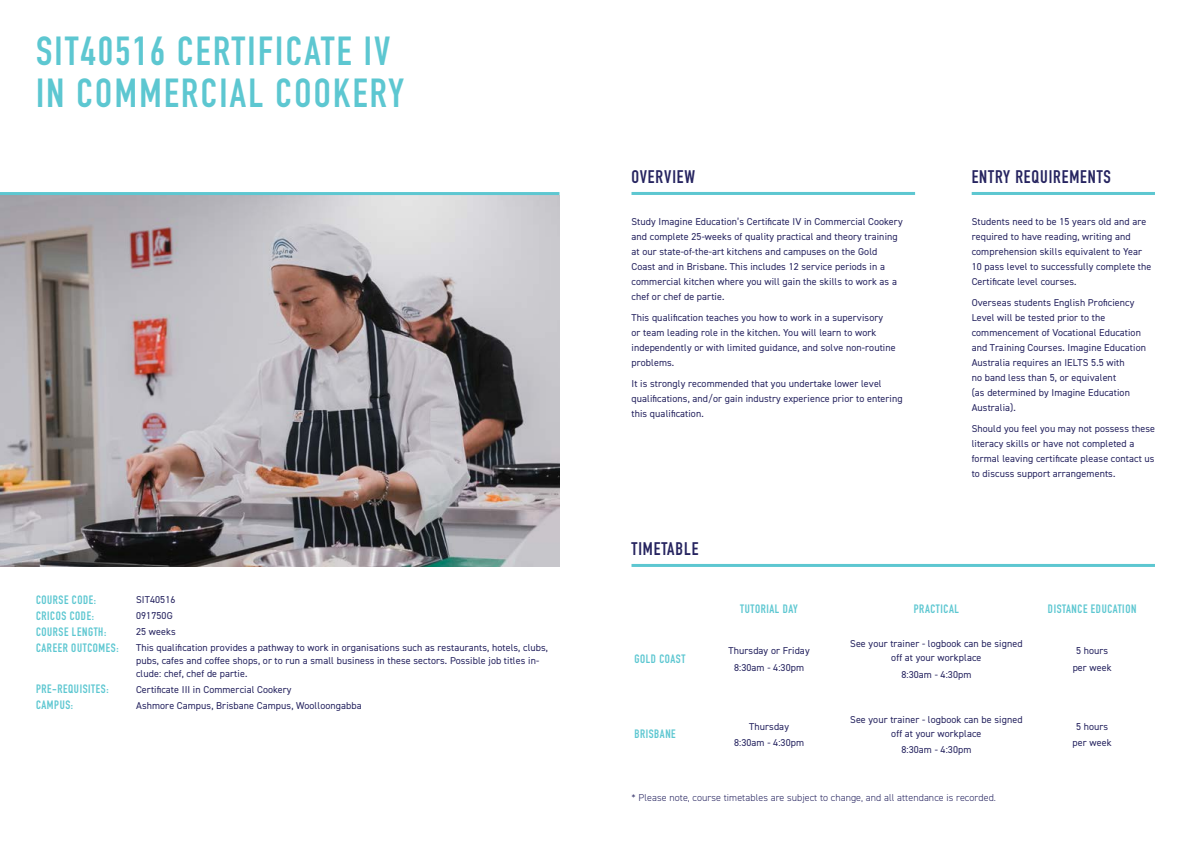
<style>
.page{position:relative;width:1191px;height:842px;background:#fff}
.page>*{position:absolute;margin:0;border:0;box-sizing:border-box;transform-origin:0 0}
.t1{font:700 40px/42px "DIN Condensed";letter-spacing:.06em;color:#5dc7d1}
.t2{font:700 18px "DIN Condensed";letter-spacing:.05em;color:#262460}
.t3{font:700 12px/15.8px "DIN Condensed";letter-spacing:.05em;color:#5dc7d1}
.t4{font:10px/15px "DIN2014";letter-spacing:.01em;color:#262460}
.t5{font:300 10px "DIN2014";letter-spacing:.01em;color:#262460}
</style>
<div class="page">
<img style="left:0;top:195px;width:559px;height:371px">
<hr style="left:0;top:192px;width:559px;height:3px;background:#5dc7d1">
<hr style="left:631px;top:564px;width:524px;height:3px;background:#5dc7d1">
<hr style="left:631px;top:192px;width:284px;height:3px;background:#5dc7d1">
<hr style="left:971px;top:192px;width:184px;height:3px;background:#5dc7d1">
<h1 class="t1" style="left:36px;top:30px;width:370px">SIT40516 CERTIFICATE IV<br>IN COMMERCIAL COOKERY</h1>
<p class="t3" style="left:36px;top:592px;width:84px">COURSE CODE:<br>CRICOS CODE:<br>COURSE LENGTH:<br>CAREER OUTCOMES:</p>
<p class="t3" style="left:36px;top:681px;width:74px">PRE-REQUISITES:<br>CAMPUS:</p>
<p class="t4" style="left:136px;top:592px;width:413px;line-height:15.8px">SIT40516<br>091750G<br>25 weeks<br>This qualification provides a pathway to work in organisations such as restaurants, hotels, clubs,</p>
<p class="t4" style="left:136px;top:654px;width:404px;line-height:13px">pubs, cafes and coffee shops, or to run a small business in these sectors. Possible job titles in&shy;clude: chef, chef de partie.</p>
<p class="t4" style="left:136px;top:681px;width:227px;line-height:15.8px">Certificate III in Commercial Cookery<br>Ashmore Campus, Brisbane Campus, Woolloongabba</p>
<h2 class="t2" style="left:631px;top:164px;width:65px">OVERVIEW</h2>
<h2 class="t2" style="left:971px;top:164px;width:141px">ENTRY REQUIREMENTS</h2>
<p class="t4" style="left:631px;top:214px;width:273px">Study Imagine Education’s Certificate IV in Commercial Cookery and complete 25-weeks of quality practical and theory training at our state-of-the-art kitchens and campuses on the Gold Coast and in Brisbane. This includes 12 service periods in a commercial kitchen where you will gain the skills to work as a chef or chef de partie.</p>
<p class="t4" style="left:631px;top:310px;width:266px">This qualification teaches you how to work in a supervisory<br>or team leading role in the kitchen. You will learn to work independently or with limited guidance, and solve non-routine problems.</p>
<p class="t4" style="left:631px;top:376px;width:273px">It is strongly recommended that you undertake lower level qualifications, and/or gain industry experience prior to entering this qualification.</p>
<h2 class="t2" style="left:631px;top:536px;width:68px">TIMETABLE</h2>
<p class="t4" style="left:971px;top:214px;width:181px">Students need to be 15 years old and are required to have reading, writing and comprehension skills equivalent to Year 10 pass level to successfully complete the Certificate level courses.</p>
<p class="t4" style="left:971px;top:295px;width:176px">Overseas students English Proficiency Level will be tested prior to the commencement of Vocational Education and Training Courses. Imagine Education Australia requires an IELTS 5.5 with<br>no band less than 5, or equivalent<br>(as determined by Imagine Education Australia).</p>
<p class="t4" style="left:971px;top:421px;width:185px">Should you feel you may not possess these literacy skills or have not completed a formal leaving certificate please contact us to discuss support arrangements.</p>
<p class="t3" style="left:740px;top:600px;width:59px">TUTORIAL DAY</p>
<p class="t3" style="left:913px;top:600px;width:47px">PRACTICAL</p>
<p class="t3" style="left:1048px;top:600px;width:90px">DISTANCE EDUCATION</p>
<p class="t3" style="left:634px;top:651px;width:52px">GOLD COAST</p>
<p class="t4" style="left:728px;top:642px;width:83px;line-height:16.8px;text-align:center">Thursday or Friday<br>8:30am - 4:30pm</p>
<p class="t4" style="left:850px;top:637px;width:174px;line-height:14px;text-align:center">See your trainer - logbook can be signed off at your workplace</p>
<p class="t4" style="left:901px;top:667px;width:72px">8:30am - 4:30pm</p>
<p class="t3" style="left:634px;top:726px;width:43px">BRISBANE</p>
<p class="t4" style="left:734px;top:718px;width:72px;line-height:16.8px;text-align:center">Thursday<br>8:30am - 4:30pm</p>
<p class="t4" style="left:850px;top:712px;width:174px;line-height:14px;text-align:center">See your trainer - logbook can be signed off at your workplace</p>
<p class="t4" style="left:901px;top:742px;width:72px">8:30am - 4:30pm</p>
<p class="t5" style="left:631px;top:792px;width:366px">* Please note, course timetables are subject to change, and all attendance is recorded.</p>
<p class="t4" style="left:1072px;top:642px;width:41px;line-height:16.8px;text-align:center">5 hours per week</p>
<p class="t4" style="left:1072px;top:718px;width:41px;line-height:16.8px;text-align:center">5 hours per week</p>
</div>
